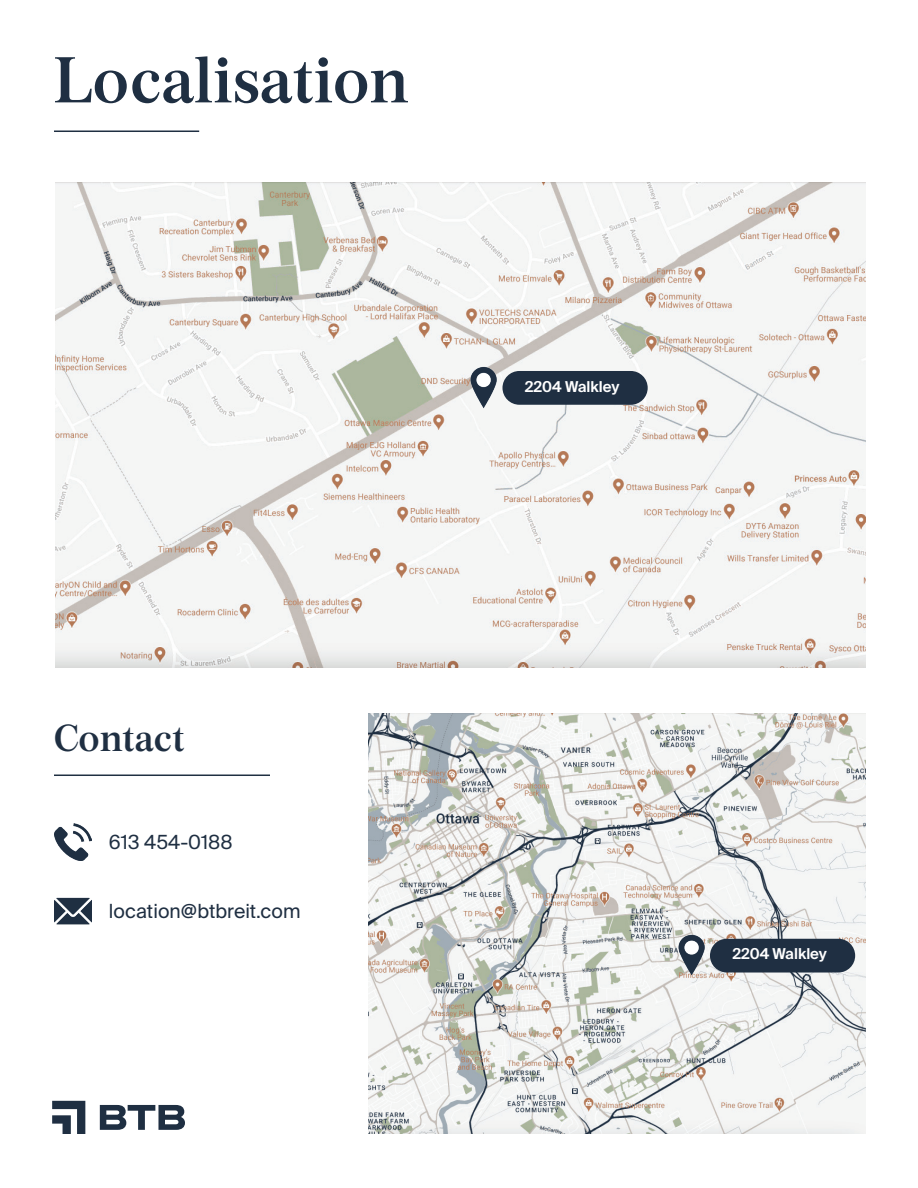
<style>
.page{position:relative;width:918px;height:1188px;background:#fff}
.page>*{position:absolute;margin:0;border:0;box-sizing:border-box;transform-origin:0 0}
.t1{font:600 64.5px "Burgess Pro";letter-spacing:.01em;color:#1f2f42}
.t2{font:600 37.5px "Burgess Pro";letter-spacing:.005em;color:#1f2f42}
.t3{font:19.5px "Suisse Intl";color:#1f2f42}
.t4{font:600 15px "Suisse Intl";color:#fff}
</style>
<div class="page">
<hr style="left:54px;top:131px;width:145px;height:1px;background:#1f2f42">
<svg style="left:52px;top:1101px;width:33px;height:33px"></svg>
<svg style="left:100px;top:1105px;width:85px;height:25px"></svg>
<hr style="left:54px;top:775px;width:216px;height:1px;background:#1f2f42">
<img style="left:54px;top:897px;width:38px;height:28px">
<img style="left:54px;top:823px;width:38px;height:37px">
<img style="left:55px;top:182px;width:810px;height:486px">
<img style="left:369px;top:714px;width:496px;height:420px">
<img style="left:467px;top:362px;width:32px;height:48px">
<div style="left:502px;top:371px;width:146px;height:34px;background:#1f2f42;border-radius:17px"></div>
<img style="left:675px;top:930px;width:32px;height:47px">
<div style="left:710px;top:939px;width:145px;height:34px;background:#1f2f42;border-radius:17px"></div>
<h1 class="t1" style="left:54px;top:40px;width:357px">Localisation</h1>
<p class="t4" style="left:525px;top:378px;width:96px">2204 Walkley</p>
<h2 class="t2" style="left:54px;top:715px;width:132px">Contact</h2>
<p class="t3" style="left:109px;top:831px;width:125px">613 454-0188</p>
<p class="t3" style="left:109px;top:900px;width:193px">location@btbreit.com</p>
<p class="t4" style="left:732px;top:945px;width:96px">2204 Walkley</p>
</div>
